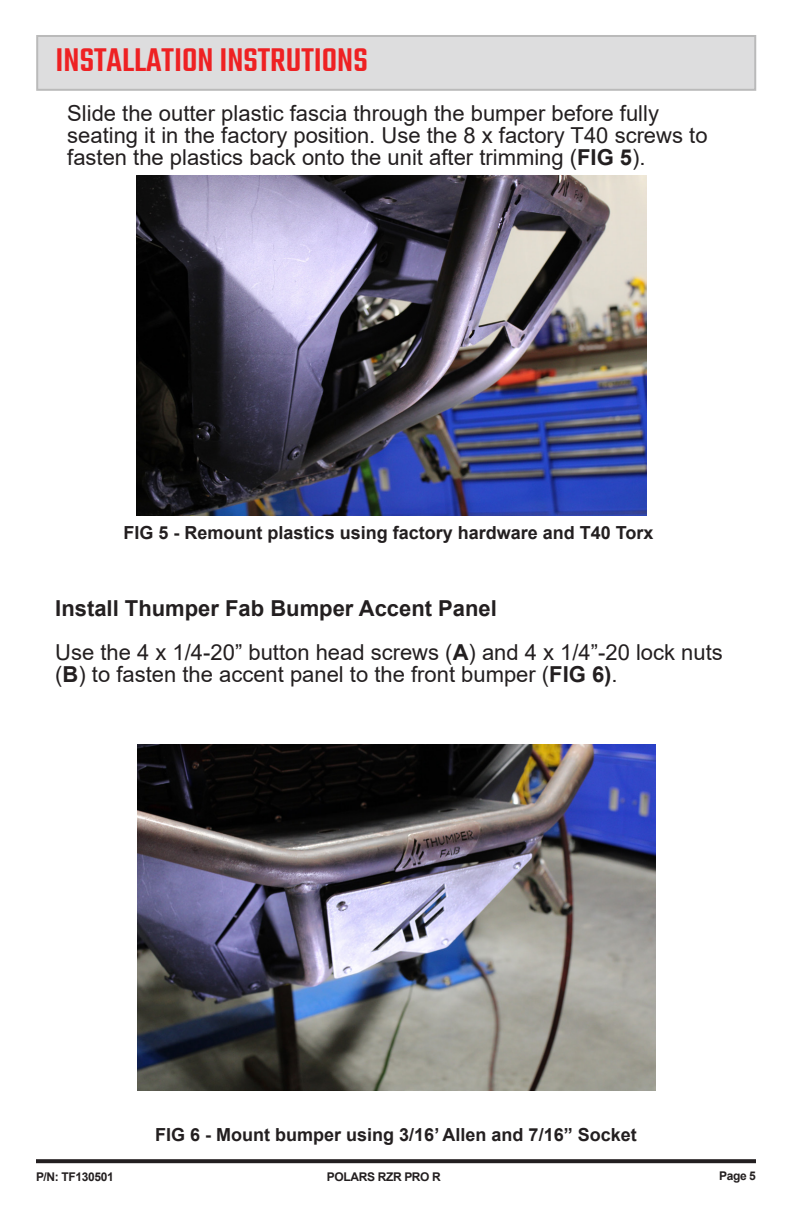
<style>
.page{position:relative;width:792px;height:1224px;background:#fff}
.page>*{position:absolute;margin:0;border:0;box-sizing:border-box;transform-origin:0 0}
.t1{font:500 36px "Teko";color:#ee2123}
.t2{font:22px/22px "Arial";color:#231f20}
.t3{font:700 22px "Arial";color:#231f20}
.t4{font:700 18px "Arial";color:#231f20}
.t5{font:700 12px "Arial";letter-spacing:-.03em;color:#231f20}
.s1{font-weight:700}
</style>
<div class="page">
<svg style="left:36px;top:1159px;width:720px;height:4px;background:#2d292a"></svg>
<div style="left:37px;top:36px;width:718px;height:54px;background:#ddddde"></div>
<div style="left:36px;top:35px;width:720px;height:56px;border:2px solid #bababa"></div>
<img style="left:137px;top:744px;width:519px;height:346px">
<img style="left:136px;top:176px;width:510px;height:340px">
<p class="t1" style="left:56px;top:40px;width:314px">INSTALLATION INSTRUTIONS</p>
<p class="t2" style="left:67px;top:102px;width:642px">Slide the outter plastic fascia through the bumper before fully seating it in the factory position. Use the 8 x factory T40 screws to fasten the plastics back onto the unit after trimming (<span class="s1">FIG 5</span>).</p>
<p class="t4" style="left:124px;top:520px;width:531px">FIG 5 - Remount plastics using factory hardware and T40 Torx</p>
<p class="t3" style="left:55px;top:593px;width:443px">Install Thumper Fab Bumper Accent Panel</p>
<p class="t2" style="left:55px;top:641px;width:669px">Use the 4 x 1/4-20” button head screws (<span class="s1">A</span>) and 4 x 1/4”-20 lock nuts (<span class="s1">B</span>) to fasten the accent panel to the front bumper (<span class="s1">FIG 6)</span>.</p>
<p class="t4" style="left:155px;top:1122px;width:483px">FIG 6 - Mount bumper using 3/16’ Allen and 7/16” Socket</p>
<p class="t5" style="left:36px;top:1168px;width:79px">P/N: TF130501</p>
<p class="t5" style="left:327px;top:1168px;width:115px">POLARS RZR PRO R</p>
<p class="t5" style="left:719px;top:1168px;width:38px">Page 5</p>
</div>
